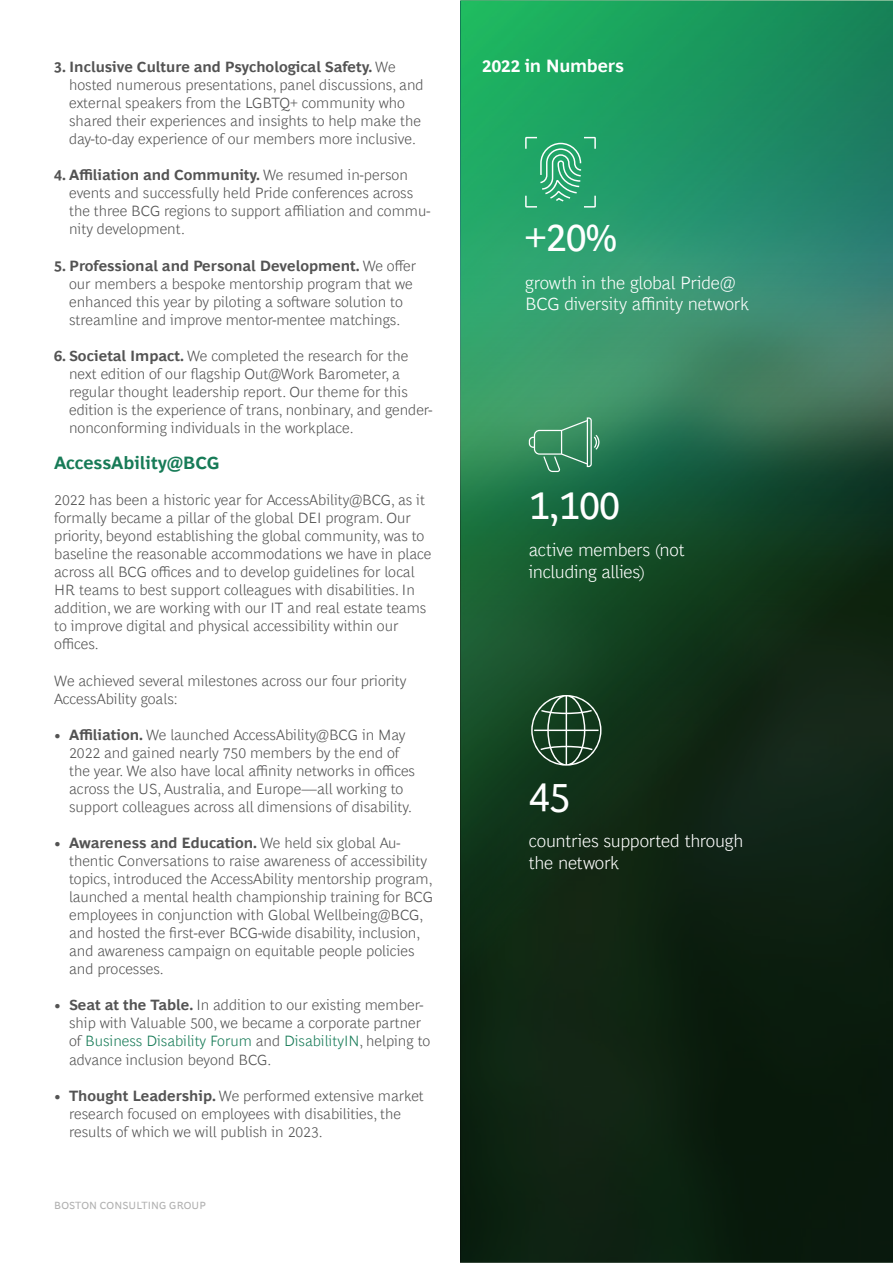
<style>
.page{position:relative;width:893px;height:1263px;background:#fff}
.page>*{position:absolute;margin:0;border:0;box-sizing:border-box;transform-origin:0 0}
.t1{font:40.5px "Henderson BCG Sans";letter-spacing:-.02em;color:#fff}
.t2{font:300 18px/21.6px "Henderson BCG Sans";letter-spacing:-.015em;color:#fff}
.t3{font:700 18px "Henderson BCG Sans";color:#177b57}
.t4{font:700 18px "Henderson BCG Sans";letter-spacing:-.01em;color:#fff}
.t5{font:300 15px/18px "Henderson BCG Sans";color:#535353}
.t6{font:10.5px "Henderson BCG Sans";letter-spacing:.01em;color:#b1b1b1}
.s1{font-weight:700}
.s2{color:#177b57}
</style>
<div class="page">
<img style="left:460px;top:0;width:433px;height:1263px">
<svg style="left:529px;top:417px;width:70px;height:55px;background:#48956c"></svg>
<svg style="left:531px;top:695px;width:70px;height:71px;background:#3a5c44"></svg>
<svg style="left:525px;top:137px;width:71px;height:71px;background:#3eae7b"></svg>
<p class="t5" style="left:69px;top:57px;width:356px;text-indent:-15px"><span class="s1">3. Inclusive Culture and Psychological Safety.</span> We hosted numerous presentations, panel discussions, and external speakers from the LGBTQ+ community who shared their experiences and insights to help make the day-to-day experience of our members more inclusive.</p>
<p class="t5" style="left:69px;top:165px;width:363px;text-indent:-15px"><span class="s1">4. Affiliation and Community.</span> We resumed in-person events and successfully held Pride conferences across the three BCG regions to support affiliation and commu&shy;nity development.</p>
<p class="t5" style="left:69px;top:255px;width:348px;text-indent:-15px"><span class="s1">5. Professional and Personal Development.</span> We offer our members a bespoke mentorship program that we enhanced this year by piloting a software solution to streamline and improve mentor-mentee matchings.</p>
<p class="t5" style="left:69px;top:345px;width:365px;text-indent:-15px"><span class="s1">6. Societal Impact.</span> We completed the research for the next edition of our flagship Out@Work Barometer, a regular thought leadership report. Our theme for this edition is the experience of trans, nonbinary, and gender&shy;nonconforming individuals in the workplace.</p>
<p class="t3" style="left:54px;top:450px;width:167px">AccessAbility@BCG</p>
<p class="t5" style="left:54px;top:490px;width:379px">2022 has been a historic year for AccessAbility@BCG, as it formally became a pillar of the global DEI program. Our priority, beyond establishing the global community, was to baseline the reasonable accommodations we have in place across all BCG offices and to develop guidelines for local HR teams to best support colleagues with disabilities. In addition, we are working with our IT and real estate teams to improve digital and physical accessibility within our offices.</p>
<p class="t5" style="left:54px;top:670px;width:354px">We achieved several milestones across our four priority<br>AccessAbility goals:</p>
<p class="t5" style="left:69px;top:724px;width:347px;text-indent:-15px">• <span class="s1">Affiliation.</span> We launched AccessAbility@BCG in May 2022 and gained nearly 750 members by the end of the year. We also have local affinity networks in offices across the US, Australia, and Europe—all working to support colleagues across all dimensions of disability.</p>
<p class="t5" style="left:69px;top:832px;width:365px;text-indent:-15px">• <span class="s1">Awareness and Education.</span> We held six global Au&shy;thentic Conversations to raise awareness of accessibility topics, introduced the AccessAbility mentorship program, launched a mental health championship training for BCG employees in conjunction with Global Wellbeing@BCG, and hosted the first-ever BCG-wide disability, inclusion, and awareness campaign on equitable people policies and processes.</p>
<p class="t5" style="left:69px;top:995px;width:363px;text-indent:-15px">• <span class="s1">Seat at the Table.</span> In addition to our existing member&shy;ship with Valuable 500, we became a corporate partner of <span class="s2">Business Disability Forum</span> and <span class="s2">DisabilityIN</span>, helping to advance inclusion beyond BCG.</p>
<p class="t5" style="left:69px;top:1085px;width:356px;text-indent:-15px">• <span class="s1">Thought Leadership.</span> We performed extensive market research focused on employees with disabilities, the results of which we will publish in 2023.</p>
<p class="t6" style="left:54px;top:1197px;width:153px">BOSTON CONSULTING GROUP</p>
<p class="t4" style="left:482px;top:53px;width:143px">2022 in Numbers</p>
<h1 class="t1" style="left:525px;top:208px;width:94px">+20%</h1>
<p class="t2" style="left:525px;top:270px;width:225px">growth in the global Pride@<br>BCG diversity affinity network</p>
<h1 class="t1" style="left:529px;top:475px;width:93px">1,100</h1>
<p class="t2" style="left:529px;top:538px;width:157px">active members (not including allies)</p>
<h1 class="t1" style="left:529px;top:766px;width:43px">45</h1>
<p class="t2" style="left:529px;top:828px;width:216px">countries supported through the network</p>
</div>
